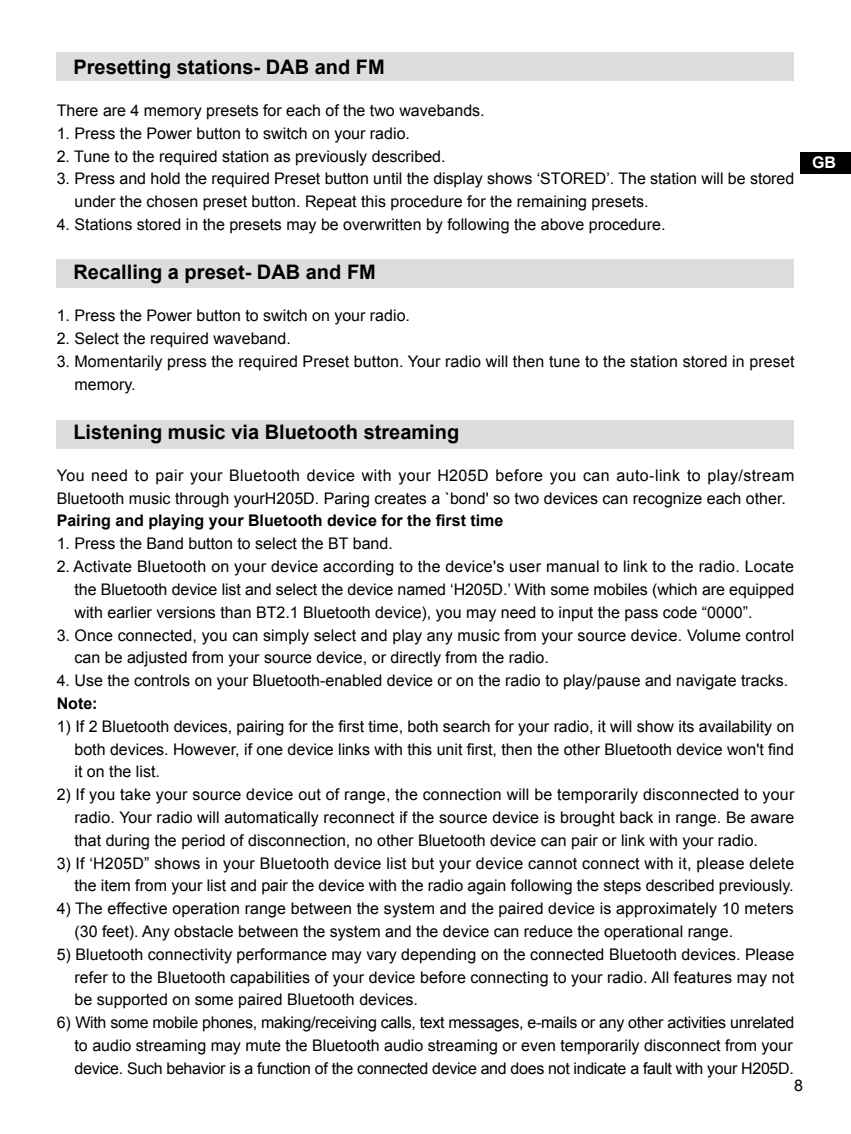
<style>
.page{position:relative;width:851px;height:1134px;background:#fff}
.page>*{position:absolute;margin:0;border:0;box-sizing:border-box;transform-origin:0 0}
.t1{font:700 20px "Arial";color:#000}
.t2{font:16px/22.8px "Arial";color:#000}
.t3{font:700 16px "Arial";color:#000}
.t4{font:700 16px "Arial";color:#fff}
</style>
<div class="page">
<div style="left:800px;top:152px;width:50px;height:21px;background:#000"></div>
<div style="left:57px;top:52px;width:737px;height:29px;background:#dcddde"></div>
<div style="left:57px;top:420px;width:737px;height:29px;background:#dcddde"></div>
<div style="left:57px;top:259px;width:737px;height:29px;background:#dcddde"></div>
<p class="t1" style="left:73px;top:54px;width:313px">Presetting stations- DAB and FM</p>
<p class="t2" style="left:57px;top:99px;width:429px">There are 4 memory presets for each of the two wavebands.<br>1 . Press the Power button to switch on your radio.</p>
<p class="t2" style="left:57px;top:145px;width:390px">2. Tune to the required station as previously described.</p>
<p class="t2" style="left:74px;top:168px;width:721px;text-indent:-18px">3. Press and hold the required Preset button until the display shows ‘STORED’. The station will be stored under the chosen preset button. Repeat this procedure for the remaining presets.</p>
<p class="t2" style="left:57px;top:213px;width:610px">4. Stations stored in the presets may be overwritten by following the above procedure.</p>
<p class="t1" style="left:73px;top:259px;width:304px">Recalling a preset- DAB and FM</p>
<p class="t2" style="left:57px;top:304px;width:355px">1 . Press the Power button to switch on your radio.</p>
<p class="t2" style="left:57px;top:327px;width:235px">2. Select the required waveband.</p>
<p class="t2" style="left:74px;top:350px;width:721px;text-indent:-18px">3. Momentarily press the required Preset button. Your radio will then tune to the station stored in preset memory.</p>
<p class="t1" style="left:73px;top:418px;width:387px">Listening music via Bluetooth streaming</p>
<p class="t2" style="left:57px;top:464px;width:739px">You need to pair your Bluetooth device with your H205D before you can auto-link to play/stream<br>Bluetooth music through yourH205D. Paring creates a `bond' so two devices can recognize each other.</p>
<p class="t3" style="left:57px;top:510px;width:448px">Pairing and playing your Bluetooth device for the first time</p>
<p class="t2" style="left:57px;top:532px;width:337px">1 . Press the Band button to select the BT band.</p>
<p class="t2" style="left:74px;top:555px;width:721px;text-align:justify;text-indent:-18px">2. Activate Bluetooth on your device according to the device's user manual to link to the radio. Locate the Bluetooth device list and select the device named ‘H205D.’ With some mobiles (which are equipped with earlier versions than BT2.1 Bluetooth device), you may need to input the pass code “0000”.</p>
<p class="t2" style="left:74px;top:624px;width:721px;text-indent:-18px">3. Once connected, you can simply select and play any music from your source device. Volume control can be adjusted from your source device, or directly from the radio.</p>
<p class="t2" style="left:57px;top:669px;width:733px">4. Use the controls on your Bluetooth-enabled device or on the radio to play/pause and navigate tracks.</p>
<p class="t3" style="left:57px;top:693px;width:42px">Note:</p>
<p class="t2" style="left:74px;top:715px;width:721px;text-align:justify;text-indent:-18px">1) If 2 Bluetooth devices, pairing for the first time, both search for your radio, it will show its availability on both devices. However, if one device links with this unit first, then the other Bluetooth device won't find it on the list.</p>
<p class="t2" style="left:74px;top:783px;width:721px;text-align:justify;text-indent:-18px">2) If you take your source device out of range, the connection will be temporarily disconnected to your radio. Your radio will automatically reconnect if the source device is brought back in range. Be aware that during the period of disconnection, no other Bluetooth device can pair or link with your radio.</p>
<p class="t2" style="left:57px;top:852px;width:739px;text-align:right">3) If ‘H205D” shows in your Bluetooth device list but your device cannot connect with it, please delete the item from your list and pair the device with the radio again following the steps described previously.</p>
<p class="t2" style="left:74px;top:897px;width:720px;text-indent:-18px">4) The effective operation range between the system and the paired device is approximately 10 meters (30 feet). Any obstacle between the system and the device can reduce the operational range.</p>
<p class="t2" style="left:74px;top:943px;width:721px;text-align:justify;text-indent:-18px">5) Bluetooth connectivity performance may vary depending on the connected Bluetooth devices. Please refer to the Bluetooth capabilities of your device before connecting to your radio. All features may not be supported on some paired Bluetooth devices.</p>
<p class="t2" style="left:74px;top:1011px;width:721px;text-align:justify;text-indent:-18px">6) With some mobile phones, making/receiving calls, text messages, e-mails or any other activities unrelated to audio streaming may mute the Bluetooth audio streaming or even temporarily disconnect from your device. Such behavior is a function of the connected device and does not indicate a fault with your H205D.</p>
<p class="t4" style="left:811px;top:152px;width:25px">GB</p>
</div>
